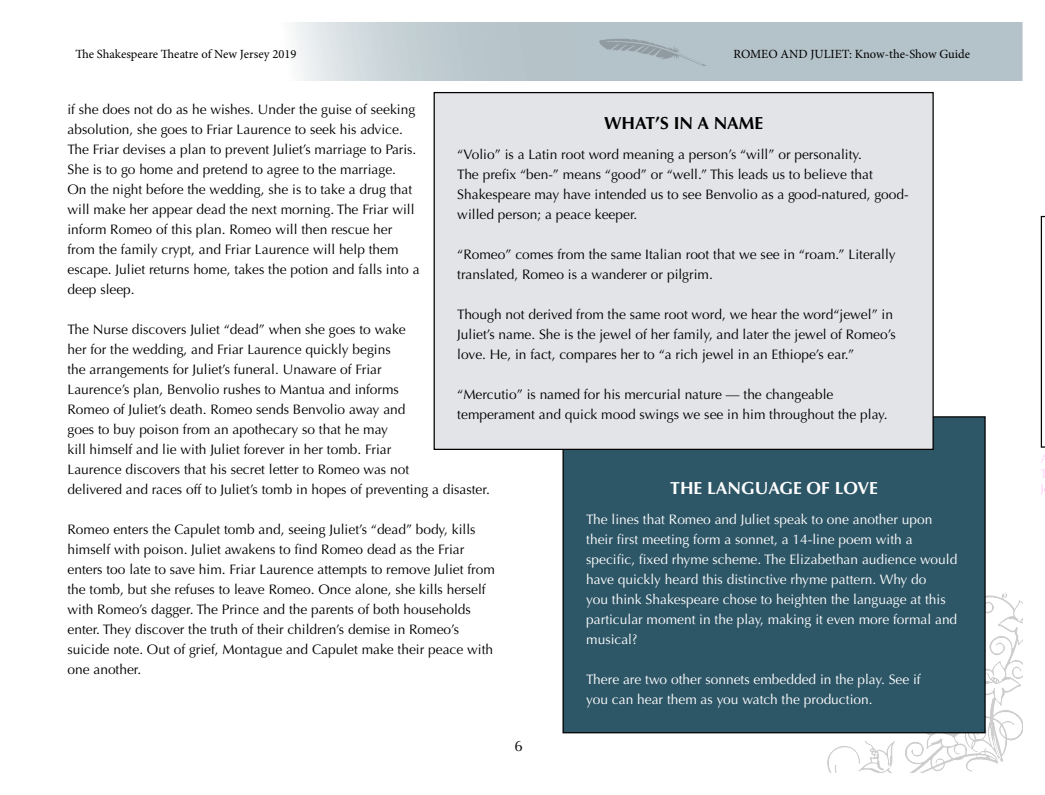
<style>
.page{position:relative;width:1045px;height:795px;background:#fff}
.page>*{position:absolute;margin:0;border:0;box-sizing:border-box;transform-origin:0 0}
.t1{font:700 17.5px "Optima";color:#fff}
.t2{font:700 17.5px "Optima";color:#000}
.t3{font:15px "Optima";color:#000}
.t4{font:13.75px/20px "Optima";color:#000}
.t5{font:13.75px/20px "Optima";color:#fff}
.t6{font:12.5px "Minion Pro";color:#000}
.t7{font:12.5px/15px "Optima";color:#fcf;text-align:justify}
</style>
<div class="page">
<svg style="left:294px;top:22px;width:728px;height:59px;background:#bbc8ce"></svg>
<img style="left:599px;top:39px;width:108px;height:27px">
<img style="left:802px;top:593px;width:221px;height:179px">
<svg style="left:1041px;top:216px;width:4px;height:232px"></svg>
<div style="left:563px;top:417px;width:422px;height:316px;background:#2d5667"></div>
<div style="left:434px;top:93px;width:499px;height:356px;background:#e3e4e7"></div>
<p class="t6" style="left:75px;top:45px;width:222px">The Shakespeare Theatre of New Jersey 2019</p>
<p class="t6" style="left:733px;top:45px;width:238px">ROMEO AND JULIET: Know-the-Show Guide</p>
<p class="t4" style="left:68px;top:99px;width:354px">if she does not do as he wishes. Under the guise of seeking absolution, she goes to Friar Laurence to seek his advice.<br>The Friar devises a plan to prevent Juliet’s marriage to Paris.<br>She is to go home and pretend to agree to the marriage.<br>On the night before the wedding, she is to take a drug that will make her appear dead the next morning. The Friar will inform Romeo of this plan. Romeo will then rescue her from the family crypt, and Friar Laurence will help them escape. Juliet returns home, takes the potion and falls into a deep sleep.</p>
<p class="t4" style="left:68px;top:319px;width:424px">The Nurse discovers Juliet “dead” when she goes to wake<br>her for the wedding, and Friar Laurence quickly begins<br>the arrangements for Juliet’s funeral. Unaware of Friar<br>Laurence’s plan, Benvolio rushes to Mantua and informs<br>Romeo of Juliet’s death. Romeo sends Benvolio away and<br>goes to buy poison from an apothecary so that he may<br>kill himself and lie with Juliet forever in her tomb. Friar<br>Laurence discovers that his secret letter to Romeo was not<br>delivered and races off to Juliet’s tomb in hopes of preventing a disaster.</p>
<p class="t4" style="left:68px;top:520px;width:429px">Romeo enters the Capulet tomb and, seeing Juliet’s “dead” body, kills himself with poison. Juliet awakens to find Romeo dead as the Friar enters too late to save him. Friar Laurence attempts to remove Juliet from the tomb, but she refuses to leave Romeo. Once alone, she kills herself with Romeo’s dagger. The Prince and the parents of both households enter. They discover the truth of their children’s demise in Romeo’s suicide note. Out of grief, Montague and Capulet make their peace with one another.</p>
<p class="t2" style="left:604px;top:113px;width:161px">WHAT’S IN A NAME</p>
<p class="t4" style="left:457px;top:145px;width:453px">“Volio” is a Latin root word meaning a person’s “will” or personality.<br>The prefix “ben-” means “good” or “well.” This leads us to believe that Shakespeare may have intended us to see Benvolio as a good-natured, good&shy;willed person; a peace keeper.</p>
<p class="t4" style="left:457px;top:245px;width:440px">“Romeo” comes from the same Italian root that we see in “roam.” Literally translated, Romeo is a wanderer or pilgrim.</p>
<p class="t4" style="left:457px;top:305px;width:440px">Though not derived from the same root word, we hear the word“jewel” in<br>Juliet’s name. She is the jewel of her family, and later the jewel of Romeo’s love. He, in fact, compares her to “a rich jewel in an Ethiope’s ear.”</p>
<p class="t4" style="left:457px;top:385px;width:432px">“Mercutio” is named for his mercurial nature — the changeable temperament and quick mood swings we see in him throughout the play.</p>
<p class="t1" style="left:670px;top:477px;width:209px">THE LANGUAGE OF LOVE</p>
<p class="t5" style="left:586px;top:509px;width:373px">The lines that Romeo and Juliet speak to one another upon their first meeting form a sonnet, a 14-line poem with a specific, fixed rhyme scheme. The Elizabethan audience would have quickly heard this distinctive rhyme pattern. Why do<br>you think Shakespeare chose to heighten the language at this particular moment in the play, making it even more formal and musical?</p>
<p class="t5" style="left:586px;top:669px;width:336px">There are two other sonnets embedded in the play. See if you can hear them as you watch the production.</p>
<p class="t3" style="left:515px;top:737px;width:10px">6</p>
<p class="t7" style="left:1041px;top:452px;width:10px">A T J</p>
</div>
